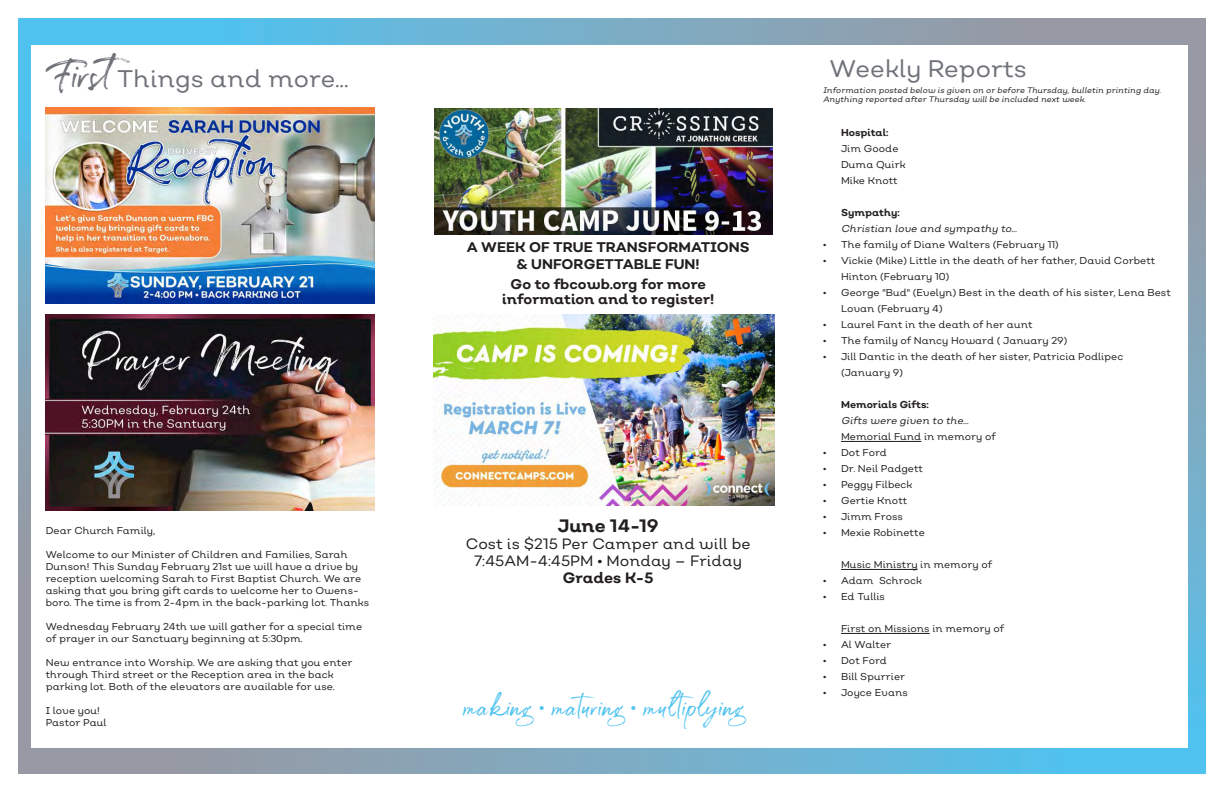
<style>
.page{position:relative;width:1224px;height:792px;background:#fff}
.page>*{position:absolute;margin:0;border:0;box-sizing:border-box;transform-origin:0 0}
.t1{font:24px "Nutmeg Headline";color:#6f7279}
.t2{font:22px "Gustavson Script";letter-spacing:.025em;color:#4fc2ef}
.t3{font:700 18px "Nutmeg Headline";color:#231f20}
.t4{font:15px "Nutmeg Headline";color:#231f20}
.t5{font:700 15px "Nutmeg Headline";color:#231f20}
.t6{font:700 14px "Nutmeg Headline";color:#231f20}
.t7{font:10px/12px "Nutmeg Headline";color:#231f20}
.t8{font:italic 10px "Nutmeg Headline";color:#231f20}
.t9{font:700 10px "Nutmeg Headline";color:#231f20}
.t10{font:italic 8px/9px "Nutmeg Headline";color:#231f20}
.s1{font-family:"Gustavson Script";font-size:36px}
</style>
<div class="page">
<svg style="left:31px;top:748px;width:1157px;height:26px;background:#78acc5"></svg>
<svg style="left:18px;top:45px;width:13px;height:729px;background:#80a7bd"></svg>
<div style="left:1188px;top:11px;width:36px;height:781px;background:linear-gradient(to bottom,#a69295,#50c4f2)"></div>
<div style="left:0;top:0;width:1224px;height:45px;background:linear-gradient(to right,#48c8f9,#a59397)"></div>
<hr style="left:841px;top:441px;width:80px;height:1px;background:#231f20">
<hr style="left:841px;top:569px;width:77px;height:1px;background:#231f20">
<hr style="left:841px;top:633px;width:89px;height:1px;background:#231f20">
<img style="left:435px;top:109px;width:338px;height:126px">
<img style="left:433px;top:315px;width:341px;height:190px">
<img style="left:46px;top:107px;width:329px;height:196px">
<img style="left:46px;top:314px;width:329px;height:197px">
<div style="left:0;top:0;width:1224px;height:18px;background:#fff"></div>
<div style="left:0;top:774px;width:1224px;height:18px;background:#fff"></div>
<div style="left:0;top:0;width:18px;height:792px;background:#fff"></div>
<div style="left:1206px;top:0;width:18px;height:792px;background:#fff"></div>
<p class="t1" style="left:46px;top:63px;width:304px"><span class="s1">First</span>Things and more...</p>
<p class="t7" style="left:46px;top:524px;width:111px">Dear Church Family,</p>
<p class="t7" style="left:46px;top:548px;width:325px">Welcome to our Minister of Children and Families, Sarah Dunson! This Sunday February 21st we will have a drive by reception welcoming Sarah to First Baptist Church. We are asking that you bring gift cards to welcome her to Owens&shy;boro. The time is from 2-4pm in the back-parking lot. Thanks</p>
<p class="t7" style="left:46px;top:620px;width:318px">Wednesday February 24th we will gather for a special time of prayer in our Sanctuary beginning at 5:30pm.</p>
<p class="t7" style="left:46px;top:656px;width:308px">New entrance into Worship. We are asking that you enter through Third street or the Reception area in the back</p>
<p class="t7" style="left:46px;top:680px;width:290px">parking lot. Both of the elevators are available for use.</p>
<p class="t7" style="left:46px;top:704px;width:56px">I love you!</p>
<p class="t7" style="left:46px;top:716px;width:62px">Pastor Paul</p>
<p class="t6" style="left:467px;top:238px;width:285px">A WEEK OF TRUE TRANSFORMATIONS</p>
<p class="t6" style="left:517px;top:255px;width:184px">&amp; UNFORGETTABLE FUN!</p>
<p class="t6" style="left:510px;top:275px;width:197px">Go to fbcowb.org for more</p>
<p class="t6" style="left:502px;top:290px;width:213px">information and to register!</p>
<p class="t3" style="left:558px;top:514px;width:102px">June 14-19</p>
<p class="t4" style="left:466px;top:534px;width:286px">Cost is $215 Per Camper and will be</p>
<p class="t4" style="left:474px;top:551px;width:269px">7:45AM-4:45PM • Monday – Friday</p>
<p class="t5" style="left:563px;top:568px;width:93px">Grades K-5</p>
<p class="t2" style="left:464px;top:695px;width:281px">making • maturing • multiplying</p>
<p class="t1" style="left:830px;top:54px;width:199px">Weekly Reports</p>
<p class="t10" style="left:823px;top:86px;width:341px">Information posted below is given on or before Thursday,bulletin printing day.<br>Anything reported after Thursday willbe included next week.</p>
<p class="t9" style="left:841px;top:126px;width:49px">Hospital:</p>
<p class="t7" style="left:841px;top:143px;width:59px">Jim Goode</p>
<p class="t7" style="left:841px;top:159px;width:66px">Duma Quirk</p>
<p class="t7" style="left:841px;top:175px;width:58px">Mike Knott</p>
<p class="t9" style="left:841px;top:206px;width:60px">Sympathy:</p>
<p class="t8" style="left:841px;top:223px;width:180px">Christian love and sympathy to...</p>
<p class="t7" style="left:823px;top:239px;width:237px">• The family of Diane Walters (February 11)</p>
<p class="t7" style="left:841px;top:253px;width:316px;line-height:16px;text-indent:-18px">• Vickie (Mike) Little in the death of her father, David Corbett<br>Hinton (February 10)</p>
<p class="t7" style="left:841px;top:285px;width:331px;line-height:16px;text-indent:-18px">• George "Bud" (Evelyn) Best in the death of his sister, Lena Best<br>Lovan (February 4)</p>
<p class="t7" style="left:823px;top:319px;width:211px">• Laurel Fant in the death of her aunt</p>
<p class="t7" style="left:823px;top:335px;width:246px">• The family of Nancy Howard ( January 29)</p>
<p class="t7" style="left:841px;top:349px;width:284px;line-height:16px;text-indent:-18px">• Jill Dantic in the death of her sister, Patricia Podlipec (January 9)</p>
<p class="t9" style="left:841px;top:398px;width:89px">Memorials Gifts:</p>
<p class="t8" style="left:841px;top:415px;width:131px">Gifts were given to the...</p>
<p class="t7" style="left:841px;top:431px;width:156px">Memorial Fund in memory of</p>
<p class="t7" style="left:823px;top:447px;width:65px">• Dot Ford</p>
<p class="t7" style="left:823px;top:463px;width:102px">• Dr. Neil Padgett</p>
<p class="t7" style="left:823px;top:479px;width:91px">• Peggy Filbeck</p>
<p class="t7" style="left:823px;top:495px;width:86px">• Gertie Knott</p>
<p class="t7" style="left:823px;top:511px;width:81px">• Jimm Fross</p>
<p class="t7" style="left:823px;top:527px;width:103px">• Mexie Robinette</p>
<p class="t7" style="left:841px;top:559px;width:152px">Music Ministry in memory of</p>
<p class="t7" style="left:823px;top:575px;width:100px">• Adam Schrock</p>
<p class="t7" style="left:823px;top:591px;width:63px">• Ed Tullis</p>
<p class="t7" style="left:841px;top:623px;width:165px">First on Missions in memory of</p>
<p class="t7" style="left:823px;top:639px;width:70px">• Al Walter</p>
<p class="t7" style="left:823px;top:655px;width:65px">• Dot Ford</p>
<p class="t7" style="left:823px;top:671px;width:84px">• Bill Spurrier</p>
<p class="t7" style="left:823px;top:687px;width:86px">• Joyce Evans</p>
</div>
